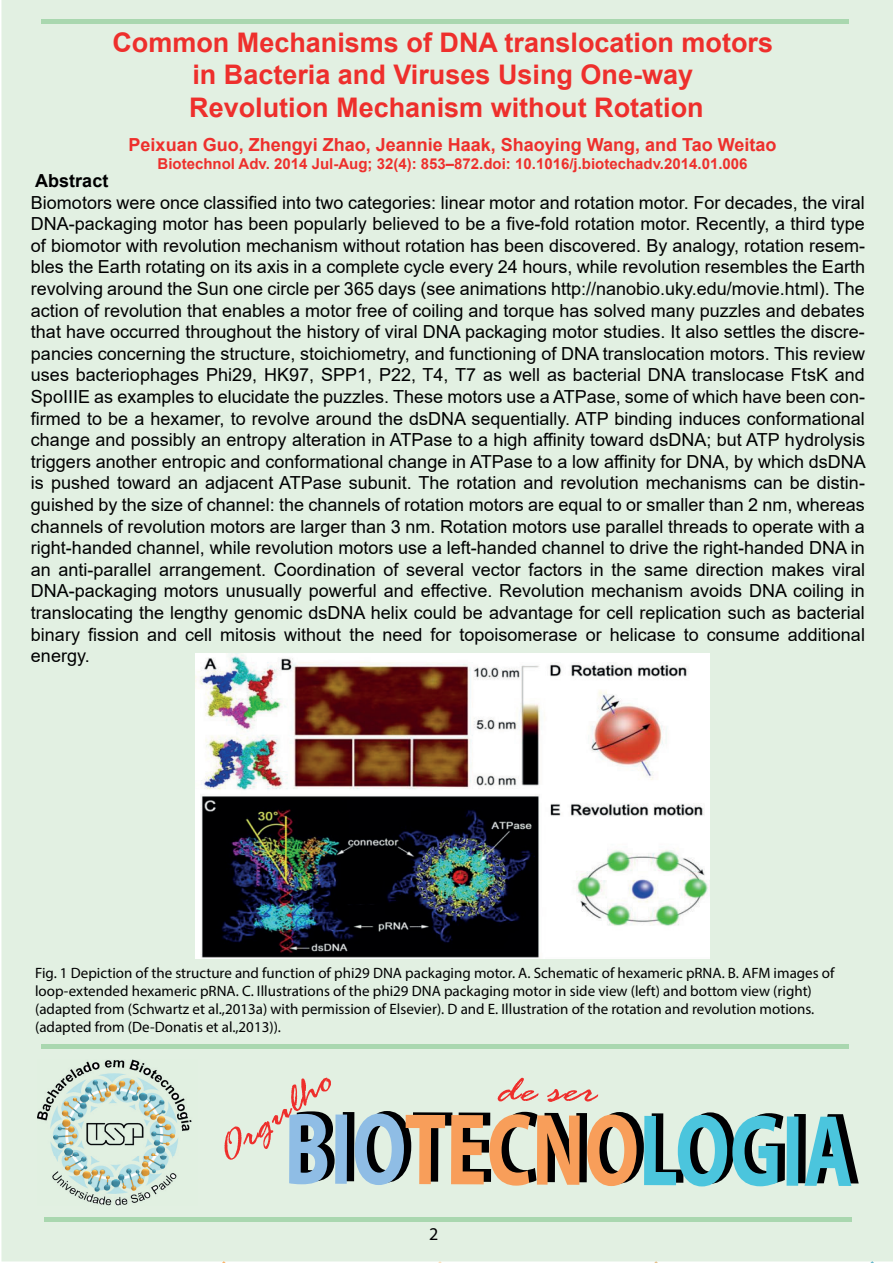
<style>
.page{position:relative;width:893px;height:1263px;background:#fff}
.page>*{position:absolute;margin:0;border:0;box-sizing:border-box;transform-origin:0 0}
.t1{font:italic 39.75px "Rage";color:#ee2f2c;scale:1.21 1}
.t2{font:italic 38.85px "Rage";color:#ee2f2c;scale:1.31 1}
.t3{font:700 27px/32.4px "Arial";color:#ee2f2c;text-align:center}
.t4{font:18px/21.6px "Arial";color:#000001;text-align:justify}
.t5{font:700 18px "Arial";color:#ee2f2c}
.t6{font:700 18px "Arial";color:#000001}
.t7{font:18px "Myriad Pro";color:#000001}
.t8{font:15px/18px "Myriad Pro";color:#000001}
.t9{font:700 15px "Arial";color:#ee2f2c}
</style>
<div class="page">
<div style="left:1px;top:0;width:892px;height:1261px;background:#e2f0e2"></div>
<hr style="left:41px;top:20px;width:807px;height:4px;background:#a9d7af">
<div style="left:41px;top:1044px;width:807px;height:5px;background:#a9d7af"></div>
<hr style="left:44px;top:1217px;width:807px;height:4px;background:#a9d7af">
<div style="left:342px;top:1112px;width:12px;height:69px;background:#000002"></div>
<svg style="left:794px;top:1114px;width:10px;height:69px"></svg>
<svg style="left:289px;top:1111px;width:46px;height:73px;background:#7a97ac"></svg>
<div style="left:335px;top:1114px;width:12px;height:70px;background:#8fbde5"></div>
<svg style="left:354px;top:1111px;width:431px;height:75px;background:#9b9e8f"></svg>
<div style="left:787px;top:1116px;width:11px;height:70px;background:#4bc5dd"></div>
<svg style="left:804px;top:1114px;width:55px;height:72px;background:#6da5ab"></svg>
<img style="left:37px;top:1060px;width:160px;height:146px">
<img style="left:196px;top:654px;width:513px;height:304px">
<h3 class="t3" style="left:112px;top:27px;width:662px">Common Mechanisms of DNA translocation motors in Bacteria and Viruses Using One-way<br>Revolution Mechanism without Rotation</h3>
<p class="t5" style="left:129px;top:132px;width:649px">Peixuan Guo, Zhengyi Zhao, Jeannie Haak, Shaoying Wang, and Tao Weitao</p>
<p class="t9" style="left:158px;top:153px;width:591px">Biotechnol Adv. 2014 Jul-Aug; 32(4): 853–872.doi: 10.1016/j.biotechadv.2014.01.006</p>
<p class="t6" style="left:35px;top:168px;width:75px">Abstract</p>
<p class="t4" style="left:31px;top:191px;width:836px">Biomotors were once classified into two categories: linear motor and rotation motor. For decades, the viral DNA-packaging motor has been popularly believed to be a five-fold rotation motor. Recently, a third type of biomotor with revolution mechanism without rotation has been discovered. By analogy, rotation resem&shy;bles the Earth rotating on its axis in a complete cycle every 24 hours, while revolution resembles the Earth revolving around the Sun one circle per 365 days (see animations http://nanobio.uky.edu/movie.html). The action of revolution that enables a motor free of coiling and torque has solved many puzzles and debates that have occurred throughout the history of viral DNA packaging motor studies. It also settles the discre&shy;pancies concerning the structure, stoichiometry, and functioning of DNA translocation motors. This review uses bacteriophages Phi29, HK97, SPP1, P22, T4, T7 as well as bacterial DNA translocase FtsK and SpoIIIE as examples to elucidate the puzzles. These motors use a ATPase, some of which have been con&shy;firmed to be a hexamer, to revolve around the dsDNA sequentially. ATP binding induces conformational change and possibly an entropy alteration in ATPase to a high affinity toward dsDNA; but ATP hydrolysis triggers another entropic and conformational change in ATPase to a low affinity for DNA, by which dsDNA is pushed toward an adjacent ATPase subunit. The rotation and revolution mechanisms can be distin&shy;guished by the size of channel: the channels of rotation motors are equal to or smaller than 2 nm, whereas channels of revolution motors are larger than 3 nm. Rotation motors use parallel threads to operate with a right-handed channel, while revolution motors use a left-handed channel to drive the right-handed DNA in an anti-parallel arrangement. Coordination of several vector factors in the same direction makes viral DNA-packaging motors unusually powerful and effective. Revolution mechanism avoids DNA coiling in translocating the lengthy genomic dsDNA helix could be advantage for cell replication such as bacterial binary fission and cell mitosis without the need for topoisomerase or helicase to consume additional energy.</p>
<p class="t8" style="left:35px;top:963px;width:801px">Fig. 1 Depiction of the structure and function of phi29 DNA packaging motor. A. Schematic of hexameric pRNA. B. AFM images of loop-extended hexameric pRNA. C. Illustrations of the phi29 DNA packaging motor in side view (left) and bottom view (right) (adapted from (Schwartz et al.,2013a) with permission of Elsevier). D and E. Illustration of the rotation and revolution motions. (adapted from (De-Donatis et al.,2013)).</p>
<h1 class="t1" style="left:207px;top:1138px;width:114px;rotate:-36deg">Orgulho</h1>
<h2 class="t2" style="left:497px;top:1070px;width:79px">de ser</h2>
<p class="t7" style="left:429px;top:1223px;width:11px">2</p>
</div>
